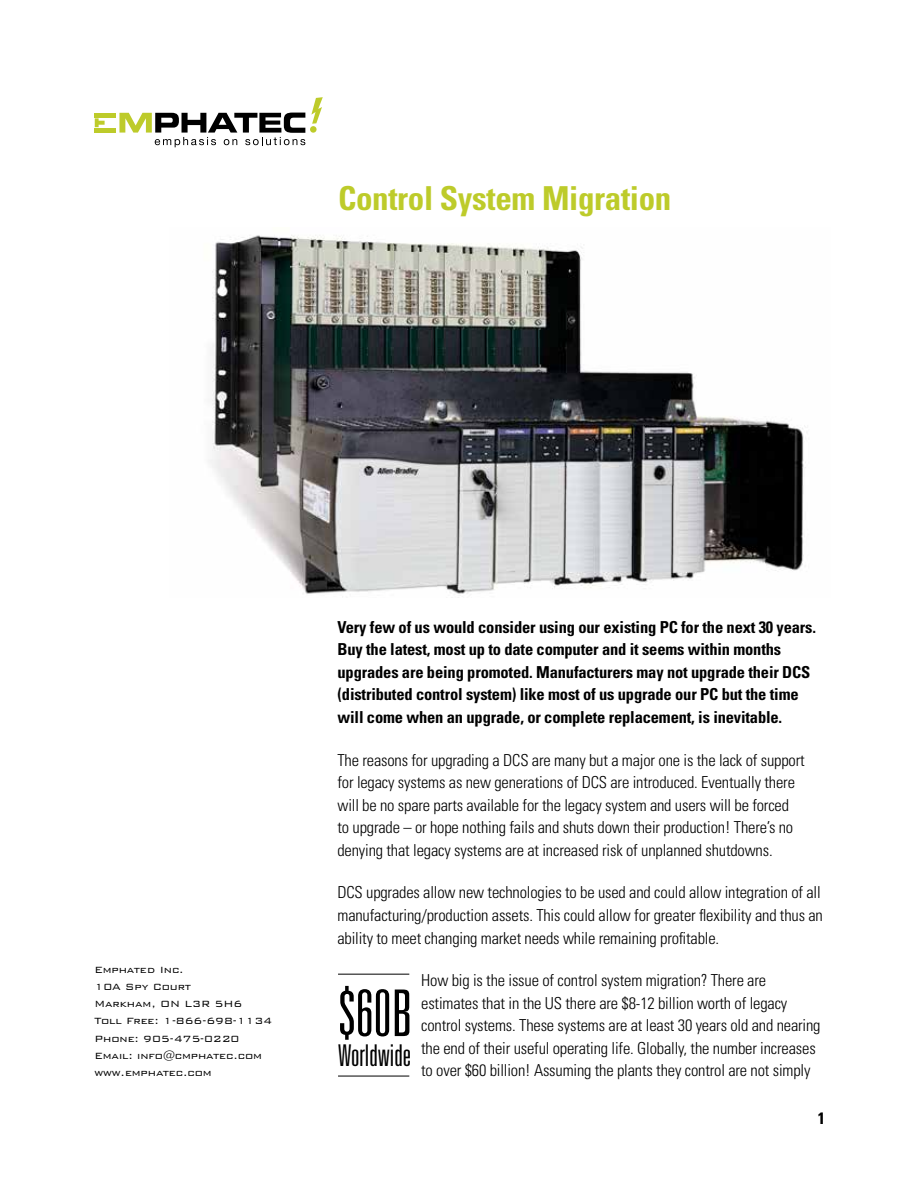
<style>
.page{position:relative;width:918px;height:1188px;background:#fff}
.page>*{position:absolute;margin:0;border:0;box-sizing:border-box;transform-origin:0 0}
.t1{font:300 ultra-condensed 64.5px "Univers LT Std";color:#000}
.t2{font:700 condensed 33px "Univers LT Std";letter-spacing:-.01em;color:#bdcb2a}
.t3{font:300 ultra-condensed 30px "Univers LT Std";color:#000}
.t4{font:300 condensed 16.5px/22.5px "Univers LT Std";letter-spacing:-.01em;color:#000}
.t5{font:700 condensed 16.5px/22.5px "Univers LT Std";letter-spacing:-.01em;color:#000}
.t6{font:300 12px/17.2px "Bank Gothic BT";letter-spacing:-.01em;color:#000}
</style>
<div class="page">
<svg style="left:311px;top:97px;width:12px;height:27px"></svg>
<div style="left:310px;top:126px;width:7px;height:7px;background:#bdcb2a;border-radius:50%"></div>
<svg style="left:119px;top:113px;width:186px;height:34px"></svg>
<hr style="left:94px;top:113px;width:22px;height:4px;background:#bdcb2a">
<div style="left:94px;top:128px;width:22px;height:5px;background:#bdcb2a"></div>
<svg style="left:95px;top:118px;width:10px;height:9px"></svg>
<img style="left:209px;top:235px;width:598px;height:359px">
<hr style="left:338px;top:974px;width:71px;height:1px;background:#000">
<hr style="left:338px;top:1076px;width:71px;height:1px;background:#000">
<h2 class="t2" style="left:338px;top:178px;width:335px">Control System Migration</h2>
<p class="t6" style="left:94px;top:961px;width:179px">Emphated Inc.<br>10A Spy Court<br>Markham, ON L3R 5H6<br>Toll Free: 1-866-698-1134<br>Phone: 905-475-0220<br>Email: info@cmphatec.com www.emphatec.com</p>
<p class="t5" style="left:338px;top:616px;width:480px">Very few of us would consider using our existing PC for the next 30 years.<br>Buy the latest, most up to date computer and it seems within months upgrades are being promoted. Manufacturers may not upgrade their DCS (distributed control system) like most of us upgrade our PC but the time will come when an upgrade, or complete replacement, is inevitable.</p>
<p class="t4" style="left:338px;top:749px;width:469px">The reasons for upgrading a DCS are many but a major one is the lack of support for legacy systems as new generations of DCS are introduced. Eventually there will be no spare parts available for the legacy system and users will be forced to upgrade – or hope nothing fails and shuts down their production! There’s no denying that legacy systems are at increased risk of unplanned shutdowns.</p>
<p class="t4" style="left:338px;top:881px;width:487px">DCS upgrades allow new technologies to be used and could allow integration of all manufacturing/production assets. This could allow for greater flexibility and thus an ability to meet changing market needs while remaining profitable.</p>
<p class="t4" style="left:421px;top:969px;width:401px">How big is the issue of control system migration? There are estimates that in the US there are $8-12 billion worth of legacy control systems. These systems are at least 30 years old and nearing the end of their useful operating life. Globally, the number increases to over $60 billion! Assuming the plants they control are not simply</p>
<h1 class="t1" style="left:338px;top:980px;width:76px">$60B</h1>
<h3 class="t3" style="left:338px;top:1040px;width:75px">Worldwide</h3>
<p class="t5" style="left:818px;top:1107px;width:9px">1</p>
</div>
